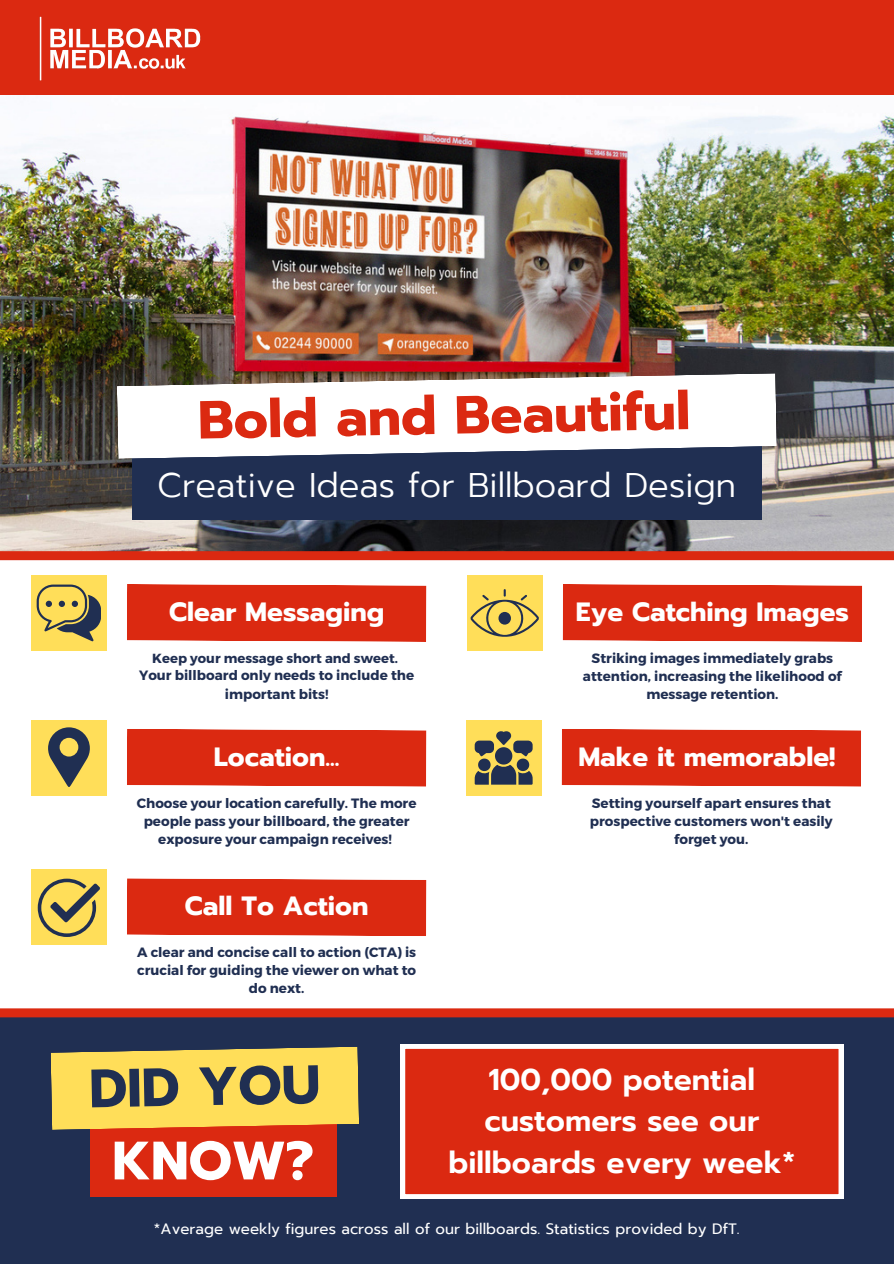
<style>
.page{position:relative;width:894px;height:1264px;background:#fff}
.page>*{position:absolute;margin:0;border:0;box-sizing:border-box;transform-origin:0 0}
.t1{font:700 54px "Prompt";color:#202f52}
.t2{font:700 54px "Prompt";color:#fff}
.t3{font:700 53.55px "Prompt";color:#db2911}
.t4{font:300 34.05px "Prompt";color:#fff}
.t5{font:600 30px/41.7px "Prompt";color:#fff;text-align:center}
.t6{font:700 26.25px "Prompt";color:#fff}
.t7{font:15px "Prompt";color:#fff}
.t8{font:700 13.5px/18px "Montserrat";color:#202f52;text-align:center}
.t9{font:700 13.2px "Montserrat";color:#202f52}
</style>
<div class="page">
<img style="left:0;top:115px;width:893px;height:436px">
<div style="left:132px;top:413px;width:629px;height:106px;background:#202f52"></div>
<svg style="left:117px;top:373px;width:659px;height:86px;fill:#fff"></svg>
<div style="left:0;top:551px;width:893px;height:9px;background:#db2911"></div>
<div style="left:127px;top:584px;width:299px;height:58px;background:#db2911"></div>
<div style="left:562px;top:584px;width:300px;height:58px;background:#db2911"></div>
<div style="left:127px;top:729px;width:299px;height:57px;background:#db2911"></div>
<div style="left:561px;top:729px;width:300px;height:57px;background:#db2911"></div>
<div style="left:127px;top:878px;width:299px;height:58px;background:#db2911"></div>
<div style="left:31px;top:575px;width:76px;height:75px;background:#ffde59"></div>
<div style="left:31px;top:720px;width:76px;height:75px;background:#ffde59"></div>
<div style="left:467px;top:575px;width:75px;height:75px;background:#ffde59"></div>
<div style="left:466px;top:720px;width:75px;height:75px;background:#ffde59"></div>
<div style="left:31px;top:869px;width:76px;height:75px;background:#ffde59"></div>
<svg style="left:48px;top:727px;width:42px;height:60px"></svg>
<svg style="left:37px;top:584px;width:64px;height:57px"></svg>
<svg style="left:470px;top:589px;width:68px;height:47px"></svg>
<svg style="left:474px;top:731px;width:58px;height:53px"></svg>
<svg style="left:38px;top:878px;width:62px;height:59px"></svg>
<div style="left:0;top:1012px;width:893px;height:251px;background:#202f52"></div>
<div style="left:0;top:1008px;width:893px;height:9px;background:#db2911"></div>
<svg style="left:400px;top:1044px;width:442px;height:154px;background:#de3c27"></svg>
<div style="left:90px;top:1120px;width:246px;height:76px;background:#db2911"></div>
<svg style="left:51px;top:1047px;width:308px;height:82px;background:#f4d256"></svg>
<div style="left:0;top:0;width:893px;height:95px;background:#db2911"></div>
<img style="left:13px;top:16px;width:214px;height:139px">
<p class="t3" style="left:197px;top:379px;width:493px;rotate:-1deg">Bold and Beautiful</p>
<p class="t4" style="left:157px;top:460px;width:579px">Creative Ideas for Billboard Design</p>
<p class="t6" style="left:169px;top:592px;width:216px">Clear Messaging</p>
<p class="t6" style="left:576px;top:592px;width:274px">Eye Catching Images</p>
<p class="t9" style="left:152px;top:649px;width:247px">Keep your message short and sweet.</p>
<p class="t8" style="left:139px;top:665px;width:276px;line-height:18.8px">Your billboard only needs to include the important bits!</p>
<p class="t8" style="left:583px;top:648px;width:260px">Striking images immediately grabs attention, increasing the likelihood of message retention.</p>
<p class="t6" style="left:214px;top:737px;width:127px">Location...</p>
<p class="t6" style="left:578px;top:737px;width:258px">Make it memorable!</p>
<p class="t8" style="left:137px;top:793px;width:281px">Choose your location carefully. The more people pass your billboard, the greater exposure your campaign receives!</p>
<p class="t8" style="left:589px;top:793px;width:244px">Setting yourself apart ensures that prospective customers won't easily forget you.</p>
<p class="t6" style="left:185px;top:886px;width:185px">Call To Action</p>
<p class="t8" style="left:137px;top:942px;width:280px">A clear and concise call to action (CTA) is crucial for guiding the viewer on what to do next.</p>
<p class="t1" style="left:89px;top:1048px;width:232px;rotate:-1deg">DID YOU</p>
<p class="t2" style="left:112px;top:1120px;width:203px">KNOW?</p>
<p class="t5" style="left:448px;top:1058px;width:348px">100,000 potential customers see our billboards every week*</p>
<p class="t7" style="left:154px;top:1217px;width:587px">*Average weekly figures across all of our billboards. Statistics provided by DfT.</p>
</div>
